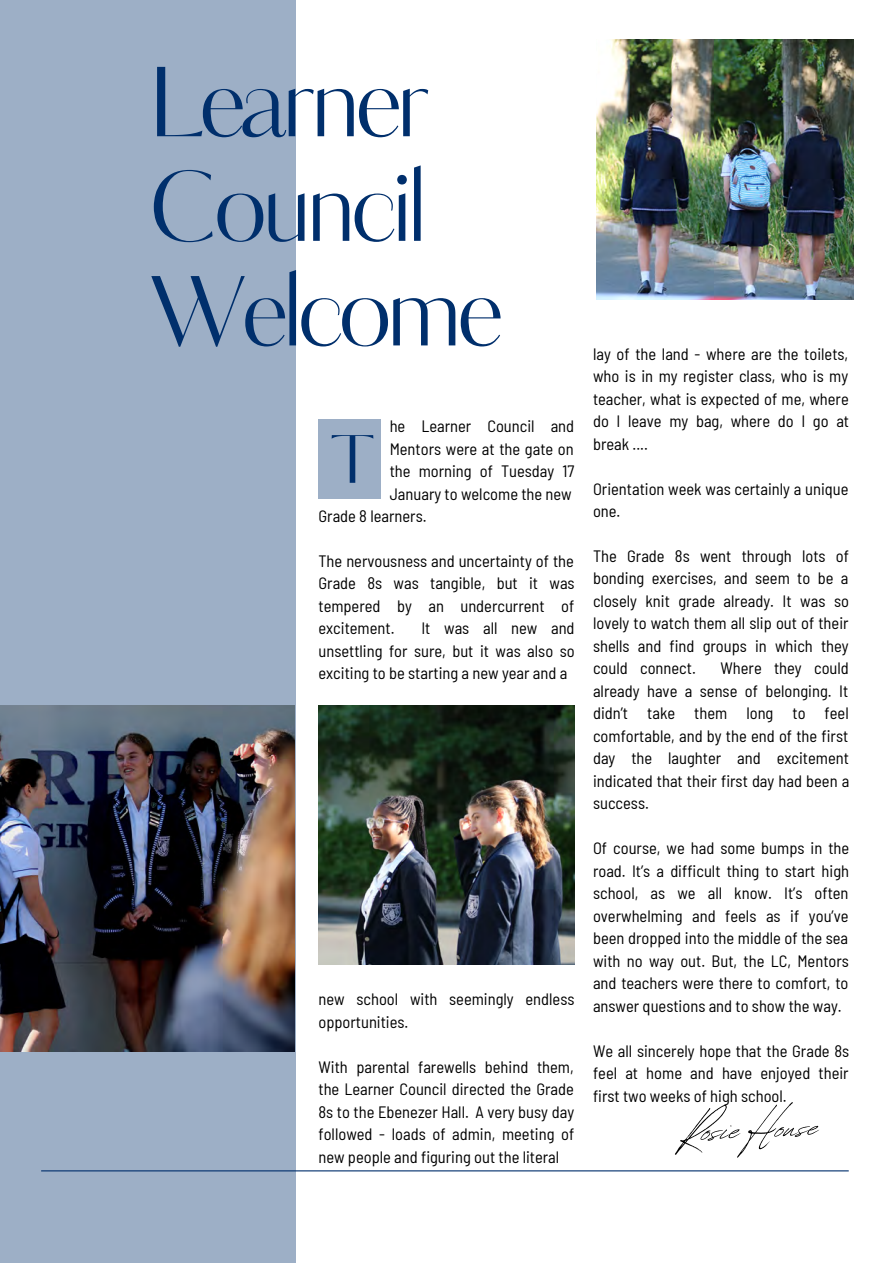
<style>
.page{position:relative;width:893px;height:1264px;background:#fff}
.page>*{position:absolute;margin:0;border:0;box-sizing:border-box;transform-origin:0 0}
.t1{font:95.85px/104.6px "Kudryashev Display Contrast Sans";letter-spacing:-.05em;color:#002f6c}
.t2{font:66px "Kudryashev Display Contrast Sans";color:#002f6c}
.t3{font:50.25px "Revive 80 Signature";color:#000}
.t4{font:semi-condensed 16.5px/22.5px "Barlow";color:#000;text-align:justify}
</style>
<div class="page">
<hr style="left:41px;top:1170px;width:807px;height:1px;background:#002f6c">
<div style="left:0;top:0;width:295px;height:1262px;background:#9dafc6"></div>
<img style="left:318px;top:705px;width:257px;height:259px">
<div style="left:318px;top:419px;width:62px;height:80px;background:#9dafc6"></div>
<img style="left:0;top:705px;width:294px;height:346px">
<img style="left:597px;top:40px;width:256px;height:259px">
<h1 class="t1" style="left:148px;top:57px;width:356px">Learner<br>Council<br>Welcome</h1>
<h2 class="t2" style="left:330px;top:414px;width:45px">T</h2>
<p class="t4" style="left:389px;top:414px;width:186px">he Learner Council and Mentors were at the gate on the morning of Tuesday 17</p>
<p class="t4" style="left:389px;top:482px;width:183px">January to welcome the new</p>
<p class="t4" style="left:318px;top:503px;width:110px">Grade 8 learners.</p>
<p class="t4" style="left:318px;top:548px;width:258px">The nervousness and uncertainty of the Grade 8s was tangible, but it was tempered by an undercurrent of excitement.</p>
<p class="t4" style="left:318px;top:616px;width:258px;text-indent:103px">It was all new and unsettling for sure, but it was also so exciting to be starting a new year and a</p>
<p class="t4" style="left:318px;top:987px;width:257px">new school with seemingly endless opportunities.</p>
<p class="t4" style="left:318px;top:1054px;width:257px">With parental farewells behind them, the Learner Council directed the Grade 8s to the Ebenezer Hall. A very busy day followed - loads of admin, meeting of new people and figuring out the literal</p>
<p class="t4" style="left:593px;top:342px;width:257px">lay of the land - where are the toilets, who is in my register class, who is my teacher, what is expected of me, where do I leave my bag, where do I go at break ....</p>
<p class="t4" style="left:593px;top:476px;width:257px">Orientation week was certainly a unique one.</p>
<p class="t4" style="left:593px;top:544px;width:257px">The Grade 8s went through lots of bonding exercises, and seem to be a closely knit grade already. It was so lovely to watch them all slip out of their shells and find groups in which they could connect.</p>
<p class="t4" style="left:593px;top:656px;width:258px;text-indent:127px">Where they could already have a sense of belonging. It didn’t take them long to feel comfortable, and by the end of the first day the laughter and excitement indicated that their first day had been a success.</p>
<p class="t4" style="left:593px;top:836px;width:258px">Of course, we had some bumps in the road. It’s a difficult thing to start high school, as we all know. It’s often overwhelming and feels as if you’ve been dropped into the middle of the sea with no way out. But, the LC, Mentors and teachers were there to comfort, to answer questions and to show the way.</p>
<p class="t4" style="left:593px;top:1038px;width:258px">We all sincerely hope that the Grade 8s feel at home and have enjoyed their first two weeks of high school.</p>
<h3 class="t3" style="left:681px;top:1093px;width:136px;rotate:-3deg">Rosie House</h3>
</div>
